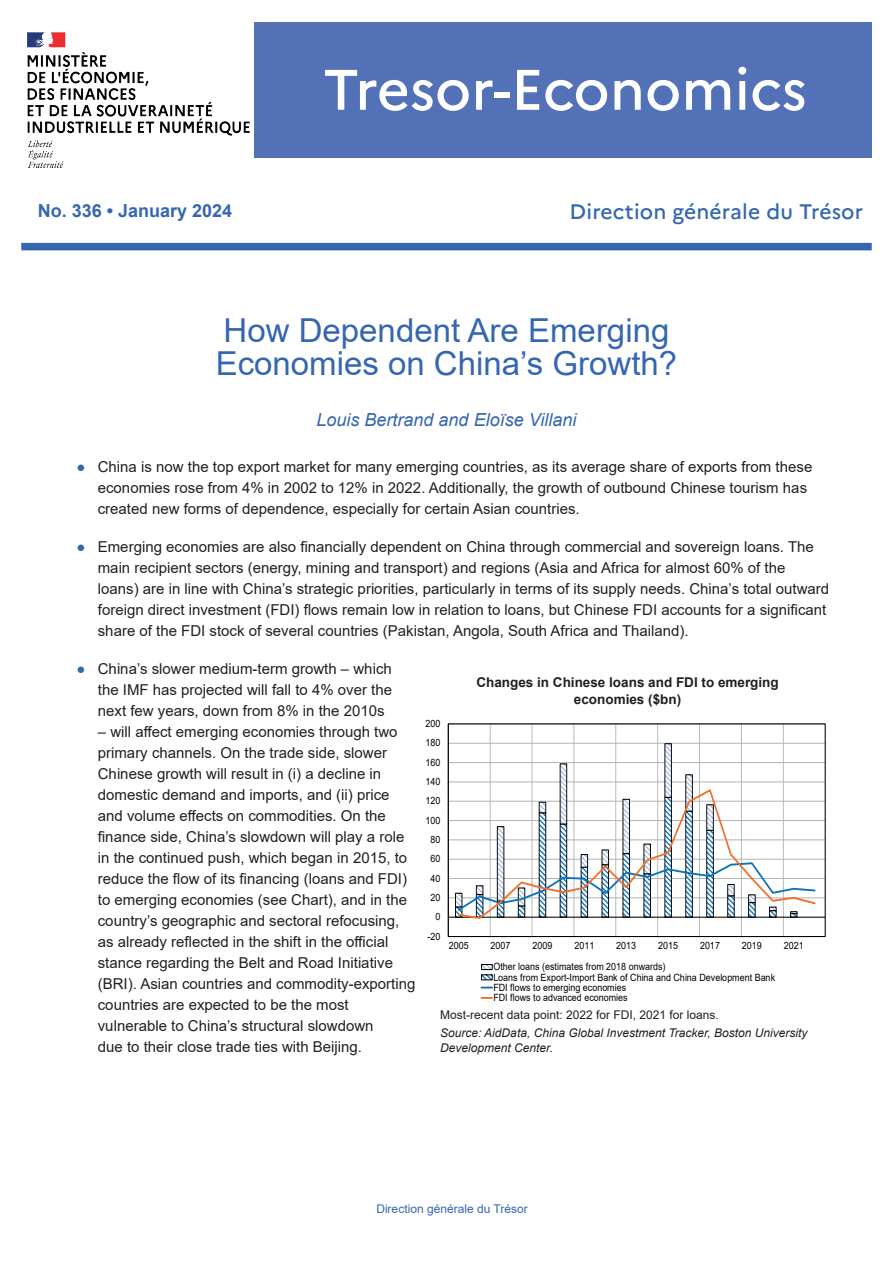
<style>
.page{position:relative;width:893px;height:1263px;background:#fff}
.page>*{position:absolute;margin:0;border:0;box-sizing:border-box;transform-origin:0 0}
.t1{font:500 57px "Marianne";letter-spacing:-.005em;color:#fff}
.t2{font:33px/33px "Arial";color:#3566b1}
.t3{font:500 21px "Marianne";letter-spacing:.01em;color:#3566b1}
.t4{font:italic 18px "Arial";color:#3566b1}
.t5{font:700 18px "Arial";color:#3566b1}
.t6{font:15px/21px "Arial";color:#231f20}
.t7{font:700 13.5px/16.5px "Arial";color:#231f20;text-align:center}
.t8{font:italic 12px/15px "Arial";color:#231f20}
.t9{font:12px "Arial";color:#231f20}
.t10{font:12px "Arial";color:#3566b1}
.t11{font:10.05px/10.4px "Arial";color:#000001;scale:.89 1}
.s1{color:#3566b1}
</style>
<div class="page">
<div style="left:254px;top:22px;width:618px;height:135px;background:#5371b7"></div>
<img style="left:27px;top:32px;width:237px;height:136px">
<div style="left:21px;top:243px;width:851px;height:7px;background:#3566b1"></div>
<hr style="left:448px;top:897px;width:377px;height:1px;background:#b4b7b7">
<hr style="left:448px;top:878px;width:377px;height:1px;background:#b4b7b7">
<hr style="left:448px;top:859px;width:377px;height:1px;background:#b4b7b7">
<hr style="left:448px;top:839px;width:377px;height:1px;background:#b4b7b7">
<hr style="left:448px;top:820px;width:377px;height:1px;background:#b4b7b7">
<hr style="left:448px;top:801px;width:377px;height:1px;background:#b4b7b7">
<hr style="left:448px;top:782px;width:377px;height:1px;background:#b4b7b7">
<hr style="left:448px;top:762px;width:377px;height:1px;background:#b4b7b7">
<hr style="left:448px;top:743px;width:377px;height:1px;background:#b4b7b7">
<hr style="left:490px;top:724px;width:1px;height:212px;background:#b4b7b7">
<hr style="left:532px;top:724px;width:1px;height:212px;background:#b4b7b7">
<hr style="left:574px;top:724px;width:1px;height:212px;background:#b4b7b7">
<hr style="left:615px;top:724px;width:1px;height:212px;background:#b4b7b7">
<hr style="left:657px;top:724px;width:1px;height:212px;background:#b4b7b7">
<hr style="left:699px;top:724px;width:1px;height:212px;background:#b4b7b7">
<hr style="left:741px;top:724px;width:1px;height:212px;background:#b4b7b7">
<hr style="left:783px;top:724px;width:1px;height:212px;background:#b4b7b7">
<hr style="left:825px;top:724px;width:1px;height:212px;background:#b4b7b7">
<div style="left:448px;top:724px;width:377px;height:213px;border:1px solid #000001"></div>
<svg style="left:455px;top:743px;width:343px;height:45px"></svg>
<hr style="left:448px;top:724px;width:1px;height:212px;background:#000001">
<hr style="left:448px;top:917px;width:377px;height:1px;background:#000001">
<svg style="left:457px;top:788px;width:360px;height:132px"></svg>
<div style="left:481px;top:964px;width:11px;height:6px;border:1px solid #000001"></div>
<svg style="left:483px;top:976px;width:7px;height:2px"></svg>
<svg style="left:481px;top:997px;width:11px;height:2px"></svg>
<h1 class="t1" style="left:323px;top:55px;width:485px">Tresor-Economics</h1>
<p class="t5" style="left:38px;top:197px;width:196px">No. 336 • January 2024</p>
<h3 class="t3" style="left:570px;top:199px;width:295px">Direction générale du Trésor</h3>
<h2 class="t2" style="left:216px;top:314px;width:463px">How Dependent Are Emerging<br>Economies on China’s Growth?</h2>
<p class="t4" style="left:317px;top:408px;width:261px">Louis Bertrand and Eloïse Villani</p>
<p class="t6" style="left:98px;top:456px;width:716px;text-indent:-21px"><span class="s1">●</span> China is now the top export market for many emerging countries, as its average share of exports from these economies rose from 4% in 2002 to 12% in 2022. Additionally, the growth of outbound Chinese tourism has created new forms of dependence, especially for certain Asian countries.</p>
<p class="t6" style="left:98px;top:536px;width:733px;text-indent:-21px"><span class="s1">●</span> Emerging economies are also financially dependent on China through commercial and sovereign loans. The main recipient sectors (energy, mining and transport) and regions (Asia and Africa for almost 60% of the loans) are in line with China’s strategic priorities, particularly in terms of its supply needs. China’s total outward foreign direct investment (FDI) flows remain low in relation to loans, but Chinese FDI accounts for a significant share of the FDI stock of several countries (Pakistan, Angola, South Africa and Thailand).</p>
<p class="t6" style="left:98px;top:658px;width:296px;text-align:justify;text-indent:-21px"><span class="s1">●</span> China’s slower medium-term growth – which the IMF has projected will fall to 4% over the next few years, down from 8% in the 2010s</p>
<p class="t6" style="left:98px;top:721px;width:319px">– will affect emerging economies through two primary channels. On the trade side, slower Chinese growth will result in (i) a decline in domestic demand and imports, and (ii) price and volume effects on commodities. On the finance side, China’s slowdown will play a role in the continued push, which began in 2015, to reduce the flow of its financing (loans and FDI) to emerging economies (see Chart), and in the country’s geographic and sectoral refocusing, as already reflected in the shift in the official stance regarding the Belt and Road Initiative (BRI). Asian countries and commodity-exporting countries are expected to be the most vulnerable to China’s structural slowdown<br>due to their close trade ties with Beijing.</p>
<p class="t7" style="left:476px;top:674px;width:304px">Changes in Chinese loans and FDI to emerging economies ($bn)</p>
<p class="t11" style="left:426px;top:718px;width:18px">200</p>
<p class="t11" style="left:426px;top:738px;width:18px">180</p>
<p class="t11" style="left:426px;top:757px;width:18px">160</p>
<p class="t11" style="left:426px;top:776px;width:18px">140</p>
<p class="t11" style="left:426px;top:796px;width:18px">120</p>
<p class="t11" style="left:426px;top:815px;width:18px">100</p>
<p class="t11" style="left:431px;top:834px;width:13px">80</p>
<p class="t11" style="left:431px;top:854px;width:13px">60</p>
<p class="t11" style="left:431px;top:873px;width:13px">40</p>
<p class="t11" style="left:431px;top:892px;width:13px">20</p>
<p class="t11" style="left:436px;top:911px;width:7px">0</p>
<p class="t11" style="left:428px;top:931px;width:16px">-20</p>
<p class="t11" style="left:449px;top:940px;width:24px">2005</p>
<p class="t11" style="left:491px;top:940px;width:24px">2007</p>
<p class="t11" style="left:532px;top:940px;width:24px">2009</p>
<p class="t11" style="left:574px;top:940px;width:24px">2011</p>
<p class="t11" style="left:616px;top:940px;width:24px">2013</p>
<p class="t11" style="left:658px;top:940px;width:24px">2015</p>
<p class="t11" style="left:700px;top:940px;width:24px">2017</p>
<p class="t11" style="left:742px;top:940px;width:24px">2019</p>
<p class="t11" style="left:784px;top:940px;width:24px">2021</p>
<p class="t11" style="left:493px;top:961px;width:318px">Other loans (estimates from 2018 onwards)<br>Loans from Export-Import Bank of China and China Development Bank FDI flows to emerging economies<br>FDI flows to advanced economies</p>
<p class="t9" style="left:440px;top:1006px;width:280px">Most-recent data point: 2022 for FDI, 2021 for loans.</p>
<p class="t8" style="left:440px;top:1025px;width:369px">Source: AidData, China Global Investment Tracker, Boston University<br>Development Center.</p>
<p class="t10" style="left:376px;top:1201px;width:153px">Direction générale du Trésor</p>
</div>
